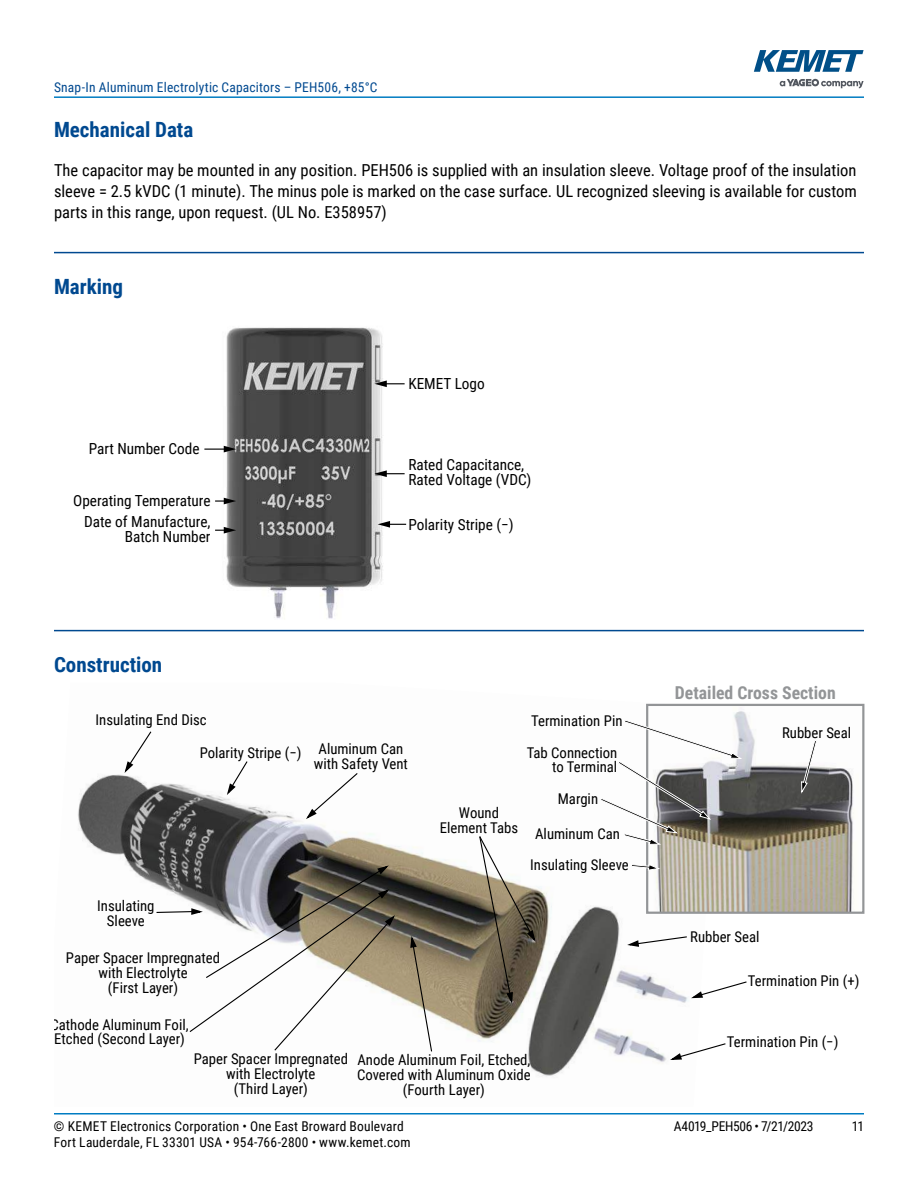
<style>
.page{position:relative;width:918px;height:1188px;background:#fff}
.page>*{position:absolute;margin:0;border:0;box-sizing:border-box;transform-origin:0 0}
.t1{font:700 21px "Roboto Condensed";color:#004990}
.t2{font:700 17.85px "Roboto Condensed";color:#939597}
.t3{font:16.5px/21px "Roboto Condensed";color:#000;text-align:justify}
.t4{font:15.3px/15.3px "Roboto Condensed";color:#000}
.t5{font:14.85px/14.9px "Roboto Condensed";color:#000;text-align:center}
.t6{font:13.5px "Roboto Condensed";letter-spacing:.015em;color:#000}
.t7{font:13.5px "Roboto Condensed";letter-spacing:.01em;color:#004990}
.t8{font:13.5px "Roboto Condensed";letter-spacing:-.02em;color:#000}
</style>
<div class="page">
<hr style="left:54px;top:1113px;width:810px;height:2px;background:#007cc2">
<hr style="left:54px;top:96px;width:810px;height:2px;background:#007cc2">
<svg style="left:780px;top:79px;width:84px;height:9px"></svg>
<svg style="left:754px;top:50px;width:110px;height:22px"></svg>
<hr style="left:54px;top:252px;width:810px;height:1px;background:#004990">
<hr style="left:54px;top:630px;width:810px;height:1px;background:#004990">
<img style="left:223px;top:327px;width:184px;height:292px">
<svg style="left:374px;top:470px;width:31px;height:7px"></svg>
<svg style="left:374px;top:380px;width:31px;height:7px"></svg>
<svg style="left:204px;top:446px;width:32px;height:6px"></svg>
<svg style="left:378px;top:521px;width:28px;height:7px"></svg>
<svg style="left:215px;top:498px;width:21px;height:6px"></svg>
<svg style="left:215px;top:527px;width:21px;height:7px"></svg>
<img style="left:78px;top:703px;width:641px;height:374px">
<img style="left:651px;top:707px;width:203px;height:204px">
<div style="left:646px;top:704px;width:218px;height:210px;border:2px solid #939597"></div>
<svg style="left:689px;top:981px;width:58px;height:18px"></svg>
<svg style="left:801px;top:739px;width:16px;height:56px"></svg>
<svg style="left:226px;top:760px;width:23px;height:37px"></svg>
<svg style="left:304px;top:772px;width:55px;height:49px"></svg>
<svg style="left:478px;top:835px;width:59px;height:172px"></svg>
<svg style="left:625px;top:936px;width:63px;height:12px"></svg>
<svg style="left:600px;top:719px;width:143px;height:126px"></svg>
<svg style="left:630px;top:863px;width:31px;height:8px"></svg>
<svg style="left:123px;top:730px;width:29px;height:45px"></svg>
<svg style="left:668px;top:1042px;width:58px;height:19px"></svg>
<svg style="left:409px;top:933px;width:24px;height:120px"></svg>
<svg style="left:155px;top:864px;width:242px;height:188px"></svg>
<p class="t7" style="left:54px;top:82px;width:325px">Snap-In Aluminum Electrolytic Capacitors – PEH506, +85°C</p>
<h1 class="t1" style="left:54px;top:115px;width:141px">Mechanical Data</h1>
<p class="t3" style="left:54px;top:161px;width:804px">The capacitor may be mounted in any position. PEH506 is supplied with an insulation sleeve. Voltage proof of the insulation sleeve = 2.5 kVDC (1 minute). The minus pole is marked on the case surface. UL recognized sleeving is available for custom parts in this range, upon request. (UL No. E358957)</p>
<h1 class="t1" style="left:54px;top:272px;width:71px">Marking</h1>
<p class="t4" style="left:89px;top:442px;width:112px">Part Number Code</p>
<p class="t4" style="left:73px;top:491px;width:139px;line-height:20.9px;text-align:right">Operating Temperature<br>Date of Manufacture,</p>
<p class="t4" style="left:125px;top:530px;width:87px">Batch Number</p>
<p class="t4" style="left:408px;top:377px;width:78px">KEMET Logo</p>
<p class="t4" style="left:408px;top:458px;width:125px">Rated Capacitance,<br>Rated Voltage (VDC)</p>
<p class="t4" style="left:408px;top:518px;width:107px">Polarity Stripe (−)</p>
<h1 class="t1" style="left:54px;top:650px;width:110px">Construction</h1>
<p class="t5" style="left:96px;top:714px;width:113px">Insulating End Disc</p>
<p class="t5" style="left:200px;top:746px;width:103px">Polarity Stripe (−)</p>
<p class="t5" style="left:314px;top:743px;width:96px">Aluminum Can with Safety Vent</p>
<p class="t5" style="left:97px;top:900px;width:59px">Insulating<br>Sleeve</p>
<p class="t5" style="left:66px;top:952px;width:156px">Paper Spacer Impregnated with Electrolyte<br>(First Layer)</p>
<p class="t5" style="left:50px;top:1018px;width:140px;text-align:left">Cathode Aluminum Foil,<br>Etched (Second Layer)</p>
<p class="t5" style="left:440px;top:806px;width:80px">Wound<br>Element Tabs</p>
<p class="t5" style="left:527px;top:706px;width:97px;line-height:31.7px">Termination Pin<br>Tab Connection</p>
<p class="t5" style="left:552px;top:761px;width:67px">to Terminal</p>
<p class="t5" style="left:558px;top:792px;width:42px">Margin</p>
<p class="t5" style="left:530px;top:819px;width:100px;line-height:31.2px">Aluminum Can<br>Insulating Sleeve</p>
<p class="t5" style="left:194px;top:1053px;width:156px">Paper Spacer Impregnated with Electrolyte<br>(Third Layer)</p>
<p class="t5" style="left:357px;top:1054px;width:175px">Anode Aluminum Foil, Etched,<br>Covered with Aluminum Oxide (Fourth Layer)</p>
<p class="t2" style="left:675px;top:682px;width:162px">Detailed Cross Section</p>
<p class="t5" style="left:782px;top:726px;width:71px">Rubber Seal</p>
<p class="t5" style="left:690px;top:930px;width:71px">Rubber Seal</p>
<p class="t5" style="left:748px;top:974px;width:113px">Termination Pin (+)</p>
<p class="t5" style="left:727px;top:1036px;width:113px">Termination Pin (−)</p>
<p class="t6" style="left:54px;top:1120px;width:351px">© KEMET Electronics Corporation • One East Broward Boulevard</p>
<p class="t8" style="left:674px;top:1120px;width:141px">A4019_PEH506 • 7/21/2023</p>
<p class="t6" style="left:852px;top:1120px;width:14px">11</p>
<p class="t6" style="left:54px;top:1136px;width:358px">Fort Lauderdale, FL 33301 USA • 954-766-2800 • www.kemet.com</p>
</div>
